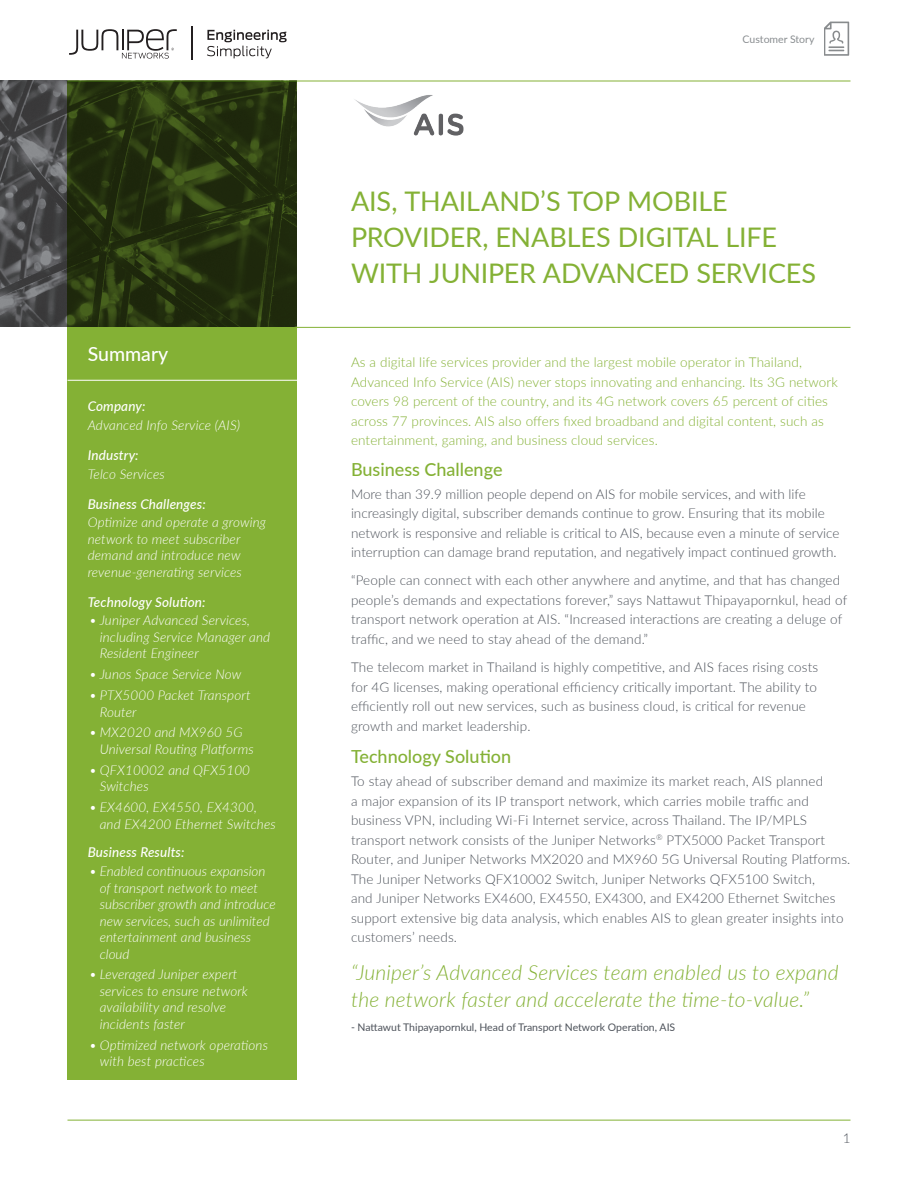
<style>
.page{position:relative;width:918px;height:1188px;background:#fff}
.page>*{position:absolute;margin:0;border:0;box-sizing:border-box;transform-origin:0 0}
.t1{font:27px/36px "Lato";letter-spacing:-.005em;color:#84b135}
.t2{font:italic 300 21px/27px "Lato";letter-spacing:.01em;color:#84b135}
.t3{font:500 19.5px "Lato";color:#fff}
.t4{font:500 18px "Lato";color:#84b135}
.t5{font:300 13.5px/19.5px "Lato";letter-spacing:.01em;color:#4d525a}
.Sidebar_bullets{font:italic 300 13.5px/16.5px "Lato";letter-spacing:.01em;color:#fff}
.Intro_Paragraph{font:300 13.5px/19.5px "Lato";letter-spacing:.01em;color:#84b135}
.Sidebar_text{font:italic 300 13.5px/16.5px "Lato";letter-spacing:.01em;color:#fff}
.Sidebar_head{font:italic 500 13.5px "Lato";letter-spacing:.01em;color:#fff}
.Quote_Name{font:10.5px "Lato";color:#4d525a}
.t6{font:10.5px "Lato";color:#898d90}
</style>
<div class="page">
<img style="left:0;top:81px;width:68px;height:246px">
<svg style="left:825px;top:22px;width:24px;height:34px"></svg>
<svg style="left:207px;top:30px;width:80px;height:28px"></svg>
<svg style="left:69px;top:29px;width:108px;height:30px"></svg>
<hr style="left:191px;top:26px;width:2px;height:33px;background:#231f20">
<hr style="left:68px;top:81px;width:782px;height:1px;background:#84b135">
<svg style="left:68px;top:81px;width:229px;height:999px;background:#6c912b"></svg>
<hr style="left:296px;top:327px;width:554px;height:1px;background:#84b135">
<hr style="left:68px;top:1120px;width:782px;height:1px;background:#84b135">
<hr style="left:68px;top:380px;width:229px;height:1px;background:#fff">
<img style="left:354px;top:95px;width:110px;height:41px">
<h1 class="t3" style="left:88px;top:340px;width:82px">Summary</h1>
<p class="Sidebar_head" style="left:88px;top:397px;width:59px">Company:</p>
<p class="Sidebar_text" style="left:88px;top:416px;width:154px">Advanced Info Service (AIS)</p>
<p class="Sidebar_head" style="left:88px;top:445px;width:52px">Industry:</p>
<p class="Sidebar_text" style="left:88px;top:465px;width:79px">Telco Services</p>
<p class="Sidebar_head" style="left:88px;top:494px;width:120px">Business Challenges:</p>
<p class="Sidebar_text" style="left:88px;top:514px;width:180px">Optimize and operate a growing network to meet subscriber demand and introduce new revenue-generating services</p>
<p class="Sidebar_head" style="left:88px;top:592px;width:119px">Technology Solution:</p>
<p class="Sidebar_bullets" style="left:100px;top:612px;width:172px;text-indent:-10px">• Juniper Advanced Services, including Service Manager and<br>Resident Engineer</p>
<p class="Sidebar_bullets" style="left:89px;top:666px;width:154px">• Junos Space Service Now</p>
<p class="Sidebar_bullets" style="left:100px;top:686px;width:152px;text-indent:-10px">• PTX5000 Packet Transport<br>Router</p>
<p class="Sidebar_bullets" style="left:100px;top:724px;width:156px;text-indent:-10px">• MX2020 and MX960 5G<br>Universal Routing Platforms</p>
<p class="Sidebar_bullets" style="left:100px;top:761px;width:152px;text-indent:-10px">• QFX10002 and QFX5100<br>Switches</p>
<p class="Sidebar_bullets" style="left:100px;top:798px;width:178px;text-indent:-10px">• EX4600, EX4550, EX4300, and EX4200 Ethernet Switches</p>
<p class="Sidebar_head" style="left:88px;top:843px;width:98px">Business Results:</p>
<p class="Sidebar_bullets" style="left:100px;top:863px;width:178px;text-indent:-10px">• Enabled continuous expansion of transport network to meet subscriber growth and introduce new services, such as unlimited entertainment and business cloud</p>
<p class="Sidebar_bullets" style="left:100px;top:966px;width:150px;text-indent:-10px">• Leveraged Juniper expert services to ensure network availability and resolve incidents faster</p>
<p class="Sidebar_bullets" style="left:100px;top:1036px;width:170px;text-indent:-10px">• Optimized network operations with best practices</p>
<p class="t6" style="left:743px;top:31px;width:73px">Customer Story</p>
<p class="t1" style="left:351px;top:182px;width:467px">AIS, THAILAND’S TOP MOBILE<br>PROVIDER, ENABLES DIGITAL LIFE<br>WITH JUNIPER ADVANCED SERVICES</p>
<p class="Intro_Paragraph" style="left:351px;top:352px;width:488px">As a digital life services provider and the largest mobile operator in Thailand, Advanced Info Service (AIS) never stops innovating and enhancing. Its 3G network covers 98 percent of the country, and its 4G network covers 65 percent of cities across 77 provinces. AIS also offers fixed broadband and digital content, such as entertainment, gaming, and business cloud services.</p>
<h1 class="t4" style="left:351px;top:456px;width:153px">Business Challenge</h1>
<p class="t5" style="left:351px;top:484px;width:490px">More than 39.9 million people depend on AIS for mobile services, and with life increasingly digital, subscriber demands continue to grow. Ensuring that its mobile network is responsive and reliable is critical to AIS, because even a minute of service interruption can damage brand reputation, and negatively impact continued growth.</p>
<p class="t5" style="left:351px;top:570px;width:498px">“People can connect with each other anywhere and anytime, and that has changed people’s demands and expectations forever,” says Nattawut Thipayapornkul, head of transport network operation at AIS. “Increased interactions are creating a deluge of traffic, and we need to stay ahead of the demand.”</p>
<p class="t5" style="left:351px;top:657px;width:469px">The telecom market in Thailand is highly competitive, and AIS faces rising costs for 4G licenses, making operational efficiency critically important. The ability to efficiently roll out new services, such as business cloud, is critical for revenue growth and market leadership.</p>
<h1 class="t4" style="left:351px;top:744px;width:162px">Technology Solution</h1>
<p class="t5" style="left:351px;top:771px;width:501px">To stay ahead of subscriber demand and maximize its market reach, AIS planned<br>a major expansion of its IP transport network, which carries mobile traffic and business VPN, including Wi-Fi Internet service, across Thailand. The IP/MPLS transport network consists of the Juniper Networks<sup>®</sup> PTX5000 Packet Transport Router, and Juniper Networks MX2020 and MX960 5G Universal Routing Platforms.<br>The Juniper Networks QFX10002 Switch, Juniper Networks QFX5100 Switch,<br>and Juniper Networks EX4600, EX4550, EX4300, and EX4200 Ethernet Switches support extensive big data analysis, which enables AIS to glean greater insights into customers’ needs.</p>
<p class="t2" style="left:351px;top:958px;width:489px">“Juniper’s Advanced Services team enabled us to expand the network faster and accelerate the time-to-value.”</p>
<p class="Quote_Name" style="left:351px;top:1020px;width:326px">- Nattawut Thipayapornkul, Head of Transport Network Operation, AIS</p>
<p class="t5" style="left:843px;top:1128px;width:9px">1</p>
</div>
